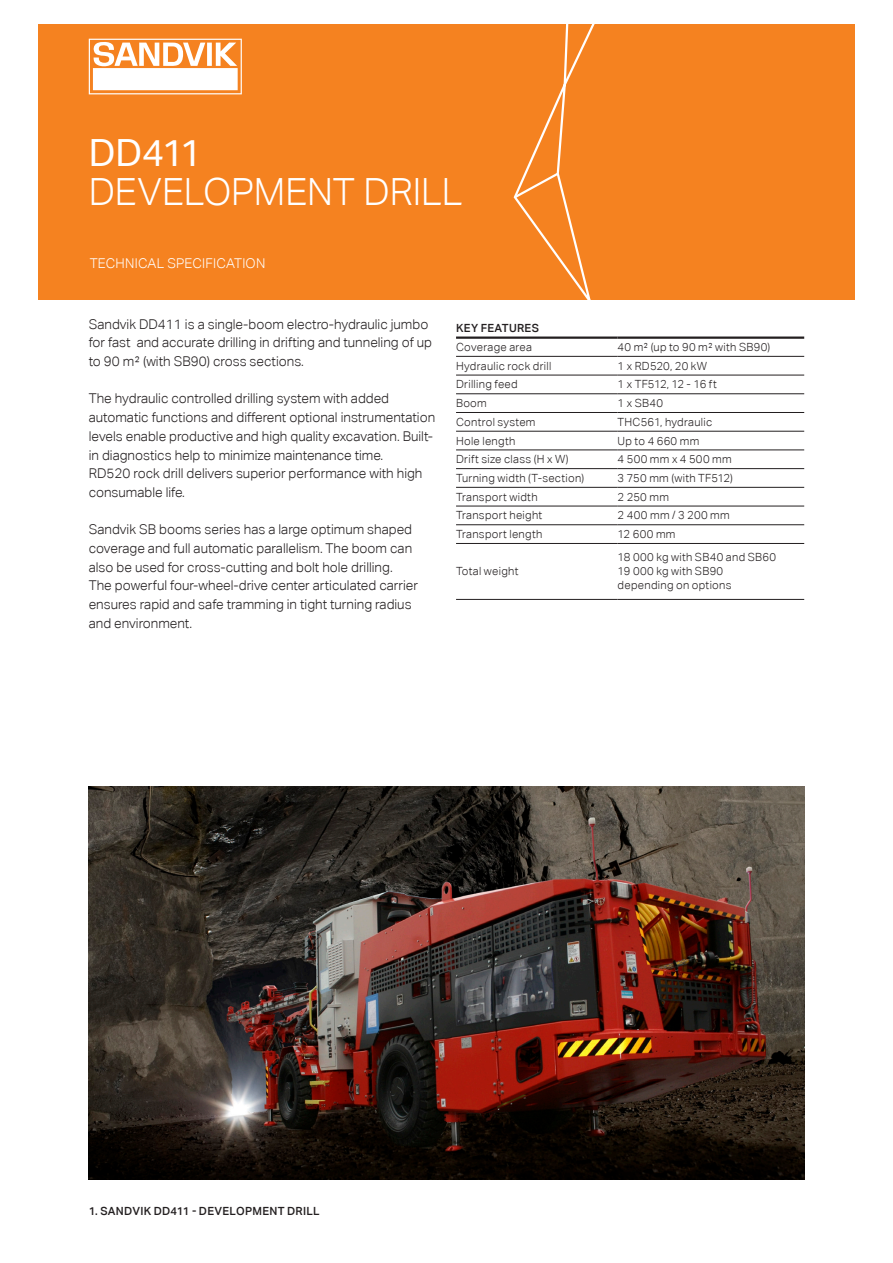
<style>
.page{position:relative;width:893px;height:1263px;background:#fff}
.page>*{position:absolute;margin:0;border:0;box-sizing:border-box;transform-origin:0 0}
.t1{font:300 37.5px "Aktiv Grotesk Corp";letter-spacing:-.005em;color:#fff}
.t2{font:37.5px "Aktiv Grotesk Corp";letter-spacing:-.035em;color:#fff}
.t3{font:300 13.5px/18.8px "Aktiv Grotesk Corp";color:#231f20}
.t4{font:300 13.5px "Aktiv Grotesk Corp";letter-spacing:.015em;color:#fff}
.t5{font:300 11.25px/14.1px "Aktiv Grotesk Corp";letter-spacing:.025em;color:#231f20}
.t6{font:500 11.25px "Aktiv Grotesk Corp";letter-spacing:.025em;color:#231f20}
.t7{font:300 11.25px "Aktiv Grotesk Corp";letter-spacing:-.045em;color:#231f20}
</style>
<div class="page">
<div style="left:38px;top:24px;width:817px;height:276px;background:#f58220"></div>
<svg style="left:89px;top:39px;width:153px;height:55px"></svg>
<svg style="left:513px;top:24px;width:82px;height:276px"></svg>
<hr style="left:456px;top:336px;width:162px;height:3px;background:#231f20">
<hr style="left:618px;top:336px;width:186px;height:3px;background:#231f20">
<hr style="left:456px;top:356px;width:162px;height:1px;background:#231f20">
<hr style="left:618px;top:356px;width:186px;height:1px;background:#231f20">
<hr style="left:456px;top:375px;width:162px;height:1px;background:#231f20">
<hr style="left:618px;top:375px;width:186px;height:1px;background:#231f20">
<hr style="left:456px;top:393px;width:162px;height:1px;background:#231f20">
<hr style="left:618px;top:393px;width:186px;height:1px;background:#231f20">
<hr style="left:456px;top:412px;width:162px;height:1px;background:#231f20">
<hr style="left:618px;top:412px;width:186px;height:1px;background:#231f20">
<hr style="left:456px;top:431px;width:162px;height:1px;background:#231f20">
<hr style="left:618px;top:431px;width:186px;height:1px;background:#231f20">
<hr style="left:456px;top:450px;width:162px;height:1px;background:#231f20">
<hr style="left:618px;top:450px;width:186px;height:1px;background:#231f20">
<hr style="left:456px;top:468px;width:162px;height:1px;background:#231f20">
<hr style="left:618px;top:468px;width:186px;height:1px;background:#231f20">
<hr style="left:456px;top:487px;width:162px;height:1px;background:#231f20">
<hr style="left:618px;top:487px;width:186px;height:1px;background:#231f20">
<hr style="left:456px;top:506px;width:162px;height:1px;background:#231f20">
<hr style="left:618px;top:506px;width:186px;height:1px;background:#231f20">
<hr style="left:456px;top:524px;width:162px;height:1px;background:#231f20">
<hr style="left:618px;top:524px;width:186px;height:1px;background:#231f20">
<hr style="left:456px;top:543px;width:162px;height:1px;background:#231f20">
<hr style="left:618px;top:543px;width:186px;height:1px;background:#231f20">
<hr style="left:456px;top:599px;width:162px;height:1px;background:#231f20">
<hr style="left:618px;top:599px;width:186px;height:1px;background:#231f20">
<img style="left:89px;top:787px;width:715px;height:392px">
<p class="t2" style="left:89px;top:130px;width:115px">DD411</p>
<p class="t1" style="left:89px;top:170px;width:375px">DEVELOPMENT DRILL</p>
<p class="t4" style="left:90px;top:255px;width:177px">TECHNICAL SPECIFICATION</p>
<p class="t3" style="left:89px;top:314px;width:345px">Sandvik DD411 is a single-boom electro-hydraulic jumbo for fast and accurate drilling in drifting and tunneling of up to 90 m² (with SB90) cross sections.</p>
<p class="t3" style="left:89px;top:389px;width:348px">The hydraulic controlled drilling system with added automatic functions and different optional instrumentation levels enable productive and high quality excavation. Built&shy;in diagnostics help to minimize maintenance time.</p>
<p class="t3" style="left:89px;top:464px;width:335px">RD520 rock drill delivers superior performance with high consumable life.</p>
<p class="t3" style="left:89px;top:520px;width:331px">Sandvik SB booms series has a large optimum shaped coverage and full automatic parallelism. The boom can also be used for cross-cutting and bolt hole drilling.<br>The powerful four-wheel-drive center articulated carrier ensures rapid and safe tramming in tight turning radius and environment.</p>
<p class="t6" style="left:456px;top:321px;width:84px">KEY FEATURES</p>
<p class="t5" style="left:456px;top:340px;width:77px">Coverage area</p>
<p class="t5" style="left:618px;top:340px;width:154px">40 m² (up to 90 m² with SB90)</p>
<p class="t5" style="left:456px;top:359px;width:97px">Hydraulic rock drill</p>
<p class="t5" style="left:618px;top:359px;width:91px">1 x RD520, 20 kW</p>
<p class="t5" style="left:456px;top:377px;width:63px">Drilling feed</p>
<p class="t7" style="left:618px;top:378px;width:101px">1 x TF512, 12 - 16 ft</p>
<p class="t5" style="left:456px;top:396px;width:32px">Boom</p>
<p class="t5" style="left:618px;top:396px;width:47px">1 x SB40</p>
<p class="t5" style="left:456px;top:415px;width:81px">Control system</p>
<p class="t5" style="left:618px;top:415px;width:96px">THC561, hydraulic</p>
<p class="t5" style="left:456px;top:433px;width:61px">Hole length</p>
<p class="t5" style="left:618px;top:433px;width:83px">Up to 4 660 mm</p>
<p class="t5" style="left:456px;top:452px;width:114px">Drift size class (H x W)</p>
<p class="t5" style="left:618px;top:452px;width:116px">4 500 mm x 4 500 mm</p>
<p class="t5" style="left:456px;top:471px;width:130px">Turning width (T-section)</p>
<p class="t5" style="left:618px;top:471px;width:117px">3 750 mm (with TF512)</p>
<p class="t5" style="left:456px;top:490px;width:83px">Transport width</p>
<p class="t5" style="left:618px;top:490px;width:53px">2 250 mm</p>
<p class="t5" style="left:456px;top:508px;width:88px">Transport height</p>
<p class="t5" style="left:618px;top:508px;width:114px">2 400 mm / 3 200 mm</p>
<p class="t5" style="left:456px;top:527px;width:88px">Transport length</p>
<p class="t5" style="left:618px;top:527px;width:59px">12 600 mm</p>
<p class="t5" style="left:456px;top:564px;width:64px">Total weight</p>
<p class="t5" style="left:618px;top:550px;width:160px">18 000 kg with SB40 and SB60<br>19 000 kg with SB90</p>
<p class="t5" style="left:618px;top:578px;width:115px">depending on options</p>
<p class="t6" style="left:89px;top:1205px;width:232px">1. SANDVIK DD411 - DEVELOPMENT DRILL</p>
</div>
